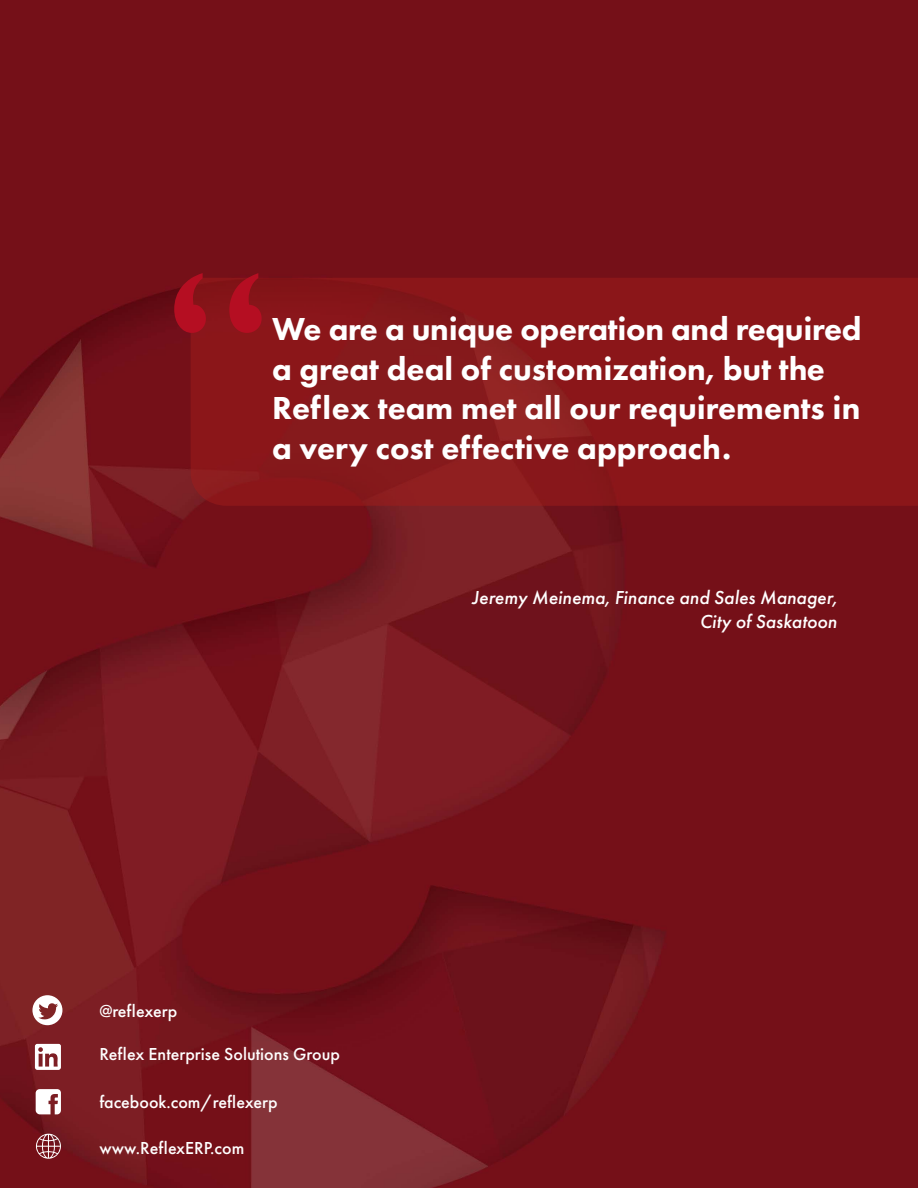
<style>
.page{position:relative;width:918px;height:1188px;background:#fff}
.page>*{position:absolute;margin:0;border:0;box-sizing:border-box;transform-origin:0 0}
.t1{font:247.5px "Gill Sans";color:#b50e22}
.t2{font:800 33px/39.6px "Futura PT";color:#fff}
.t3{font:italic 500 19.5px/23.4px "Futura PT";color:#fff;text-align:right}
.t4{font:500 18px "Futura PT";color:#fff}
</style>
<div class="page">
<img style="left:0;top:0;width:918px;height:1188px">
<svg style="left:191px;top:278px;width:727px;height:228px;background:#89171a"></svg>
<svg style="left:35px;top:1044px;width:26px;height:26px"></svg>
<svg style="left:32px;top:995px;width:30px;height:30px"></svg>
<svg style="left:36px;top:1089px;width:25px;height:25px"></svg>
<svg style="left:36px;top:1134px;width:25px;height:25px"></svg>
<h1 class="t1" style="left:166px;top:217px;width:107px">“</h1>
<p class="t2" style="left:272px;top:309px;width:591px">We are a unique operation and required a great deal of customization, but the Reflex team met all our requirements in a very cost effective approach.</p>
<p class="t3" style="left:472px;top:586px;width:367px">Jeremy Meinema, Finance and Sales Manager,<br>City of Saskatoon</p>
<p class="t4" style="left:99px;top:1000px;width:80px">@reflexerp</p>
<p class="t4" style="left:99px;top:1043px;width:242px">Reflex Enterprise Solutions Group</p>
<p class="t4" style="left:99px;top:1091px;width:180px">facebook.com/reflexerp</p>
<p class="t4" style="left:99px;top:1137px;width:146px">www.ReflexERP.com</p>
</div>
